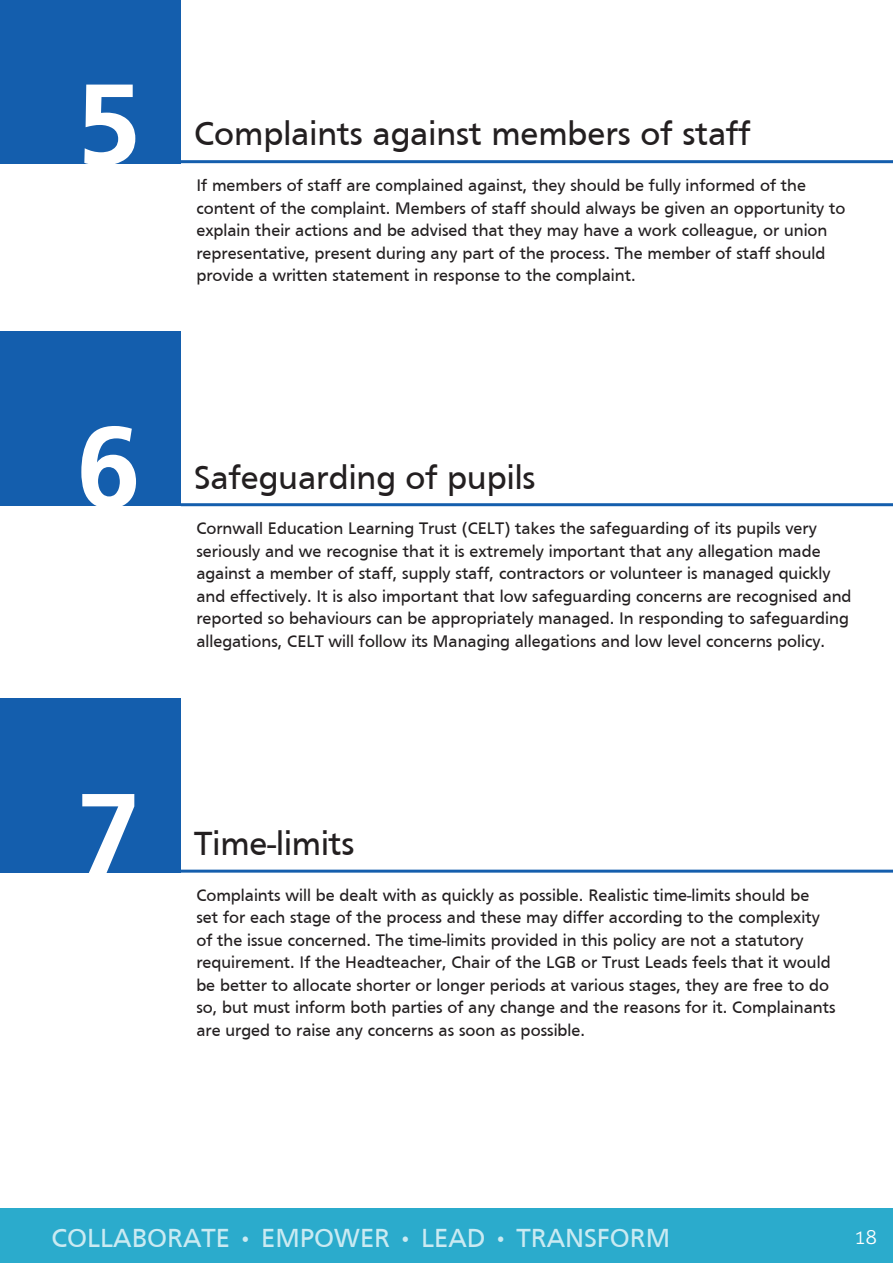
<style>
.page{position:relative;width:893px;height:1263px;background:#fff}
.page>*{position:absolute;margin:0;border:0;box-sizing:border-box;transform-origin:0 0}
.t1{font:700 119.85px "Frutiger";color:#fff}
.Headings{font:34.5px "Frutiger";color:#231f20}
.t2{font:27px "Frutiger";color:#caeaf2}
.t3{font:300 19.5px "Aller";color:#fff}
.t4{font:17.25px/22.5px "Frutiger";color:#231f20}
</style>
<div class="page">
<div style="left:0;top:1209px;width:893px;height:54px;background:#2babcc"></div>
<hr style="left:181px;top:160px;width:712px;height:3px;background:#145ead">
<hr style="left:181px;top:503px;width:712px;height:3px;background:#145ead">
<hr style="left:181px;top:870px;width:712px;height:3px;background:#145ead">
<div style="left:0;top:0;width:180px;height:163px;background:#145ead"></div>
<div style="left:0;top:332px;width:180px;height:174px;background:#145ead"></div>
<div style="left:0;top:698px;width:180px;height:174px;background:#145ead"></div>
<p class="t1" style="left:76px;top:55px;width:66px">5</p>
<p class="t1" style="left:76px;top:398px;width:66px">6</p>
<p class="t1" style="left:76px;top:764px;width:66px">7</p>
<p class="Headings" style="left:194px;top:114px;width:558px">Complaints against members of staff</p>
<p class="t4" style="left:196px;top:174px;width:651px">If members of staff are complained against, they should be fully informed of the content of the complaint. Members of staff should always be given an opportunity to explain their actions and be advised that they may have a work colleague, or union representative, present during any part of the process. The member of staff should provide a written statement in response to the complaint.</p>
<p class="Headings" style="left:194px;top:457px;width:343px">Safeguarding of pupils</p>
<p class="t4" style="left:196px;top:517px;width:657px">Cornwall Education Learning Trust (CELT) takes the safeguarding of its pupils very seriously and we recognise that it is extremely important that any allegation made against a member of staff, supply staff, contractors or volunteer is managed quickly and effectively. It is also important that low safeguarding concerns are recognised and reported so behaviours can be appropriately managed. In responding to safeguarding allegations, CELT will follow its Managing allegations and low level concerns policy.</p>
<p class="Headings" style="left:194px;top:824px;width:162px">Time-limits</p>
<p class="t4" style="left:196px;top:883px;width:641px">Complaints will be dealt with as quickly as possible. Realistic time-limits should be<br>set for each stage of the process and these may differ according to the complexity of the issue concerned. The time-limits provided in this policy are not a statutory requirement. If the Headteacher, Chair of the LGB or Trust Leads feels that it would be better to allocate shorter or longer periods at various stages, they are free to do so, but must inform both parties of any change and the reasons for it. Complainants are urged to raise any concerns as soon as possible.</p>
<p class="t2" style="left:52px;top:1222px;width:620px">COLLABORATE • EMPOWER • LEAD • TRANSFORM</p>
<p class="t3" style="left:854px;top:1225px;width:24px">18</p>
</div>
